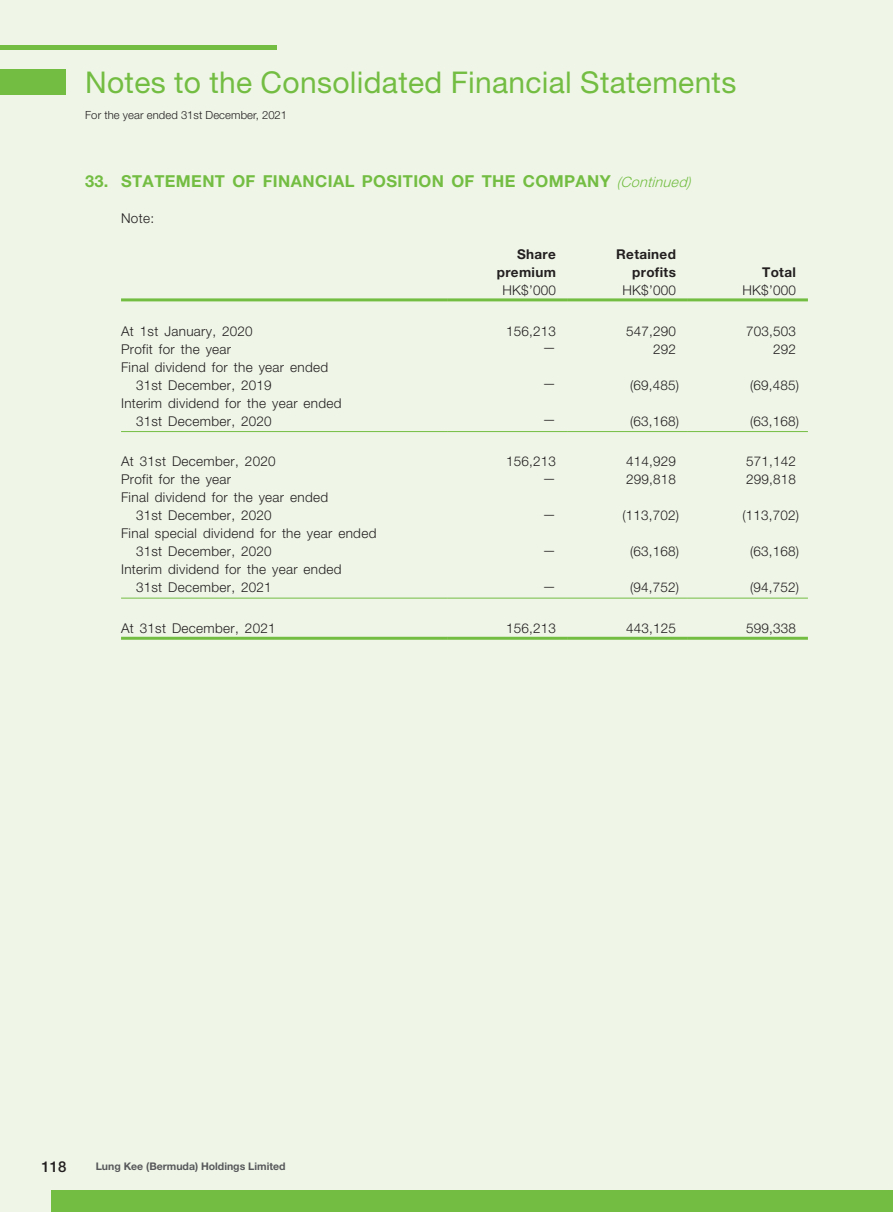
<style>
.page{position:relative;width:893px;height:1212px;background:#eff6e8}
.page>*{position:absolute;margin:0;border:0;box-sizing:border-box;transform-origin:0 0}
.t1{font:30px "Helvetica Neue LT Std";letter-spacing:.01em;color:#74bd43}
._03_H1{font:700 16.5px "Helvetica Neue LT Std";letter-spacing:.025em;color:#74bd43}
.t2{font:500 15px "Helvetica Neue LT Std";color:#231f20}
._15_Table_Stub{font:300 13.5px/18px "Helvetica Neue LT Std";letter-spacing:.025em;color:#231f20}
._01_Body_Text{font:300 13.5px "Helvetica Neue LT Std";letter-spacing:.015em;color:#231f20}
._01_Body_Text-2{font:700 13.5px/18px "Helvetica Neue LT Std";letter-spacing:.025em;color:#231f20;text-align:right}
._26___P2__Note{font:300 13.5px "Helvetica Neue LT Std";color:#231f20}
.t3{font:300 11.25px "Helvetica Neue LT Std";letter-spacing:.01em;color:#231f20}
.t4{font:700 10.5px "Helvetica Neue LT Std";color:#57585a}
.s1{font-weight:300;font-style:italic;font-size:14.25px}
</style>
<div class="page">
<hr style="left:0;top:46px;width:276px;height:4px;background:#74bd43">
<div style="left:0;top:69px;width:66px;height:26px;background:#74bd43"></div>
<div style="left:51px;top:1191px;width:842px;height:21px;background:#74bd43"></div>
<hr style="left:121px;top:298px;width:327px;height:3px;background:#74bd43">
<hr style="left:448px;top:298px;width:120px;height:3px;background:#74bd43">
<hr style="left:568px;top:298px;width:120px;height:3px;background:#74bd43">
<hr style="left:688px;top:298px;width:120px;height:3px;background:#74bd43">
<hr style="left:121px;top:431px;width:327px;height:1px;background:#74bd43">
<hr style="left:448px;top:431px;width:120px;height:1px;background:#74bd43">
<hr style="left:568px;top:431px;width:120px;height:1px;background:#74bd43">
<hr style="left:688px;top:431px;width:120px;height:1px;background:#74bd43">
<hr style="left:121px;top:598px;width:327px;height:1px;background:#74bd43">
<hr style="left:448px;top:598px;width:120px;height:1px;background:#74bd43">
<hr style="left:568px;top:598px;width:120px;height:1px;background:#74bd43">
<hr style="left:688px;top:598px;width:120px;height:1px;background:#74bd43">
<hr style="left:121px;top:637px;width:327px;height:3px;background:#74bd43">
<hr style="left:448px;top:637px;width:120px;height:3px;background:#74bd43">
<hr style="left:568px;top:637px;width:120px;height:3px;background:#74bd43">
<hr style="left:688px;top:637px;width:120px;height:3px;background:#74bd43">
<h1 class="t1" style="left:85px;top:65px;width:653px">Notes to the Consolidated Financial Statements</h1>
<p class="t3" style="left:85px;top:108px;width:203px">For the year ended 31st December, 2021</p>
<p class="_03_H1" style="left:85px;top:171px;width:607px">33. STATEMENT OF FINANCIAL POSITION OF THE COMPANY <span class="s1">(Continued)</span></p>
<p class="_26___P2__Note" style="left:121px;top:210px;width:35px">Note:</p>
<p class="_01_Body_Text-2" style="left:497px;top:245px;width:61px">Share premium</p>
<p class="_01_Body_Text-2" style="left:616px;top:245px;width:61px">Retained profits</p>
<p class="_01_Body_Text-2" style="left:762px;top:263px;width:35px">Total</p>
<p class="_01_Body_Text" style="left:502px;top:282px;width:55px">HK$’000</p>
<p class="_01_Body_Text" style="left:622px;top:282px;width:55px">HK$’000</p>
<p class="_01_Body_Text" style="left:742px;top:282px;width:55px">HK$’000</p>
<p class="_15_Table_Stub" style="left:121px;top:322px;width:133px">At 1st January, 2020</p>
<p class="_01_Body_Text" style="left:506px;top:323px;width:51px">156,213</p>
<p class="_01_Body_Text" style="left:626px;top:323px;width:51px">547,290</p>
<p class="_01_Body_Text" style="left:746px;top:323px;width:51px">703,503</p>
<p class="_15_Table_Stub" style="left:121px;top:340px;width:112px">Profit for the year</p>
<p class="_01_Body_Text" style="left:542px;top:339px;width:15px">—</p>
<p class="_01_Body_Text" style="left:653px;top:341px;width:24px">292</p>
<p class="_01_Body_Text" style="left:773px;top:341px;width:24px">292</p>
<p class="_15_Table_Stub" style="left:136px;top:358px;width:194px;text-indent:-15px">Final dividend for the year ended<br>31st December, 2019</p>
<p class="_01_Body_Text" style="left:542px;top:375px;width:15px">—</p>
<p class="_01_Body_Text" style="left:630px;top:377px;width:51px">(69,485)</p>
<p class="_01_Body_Text" style="left:750px;top:377px;width:51px">(69,485)</p>
<p class="_15_Table_Stub" style="left:136px;top:394px;width:207px;text-indent:-15px">Interim dividend for the year ended<br>31st December, 2020</p>
<p class="_01_Body_Text" style="left:542px;top:411px;width:15px">—</p>
<p class="_01_Body_Text" style="left:630px;top:413px;width:51px">(63,168)</p>
<p class="_01_Body_Text" style="left:750px;top:413px;width:51px">(63,168)</p>
<p class="_15_Table_Stub" style="left:121px;top:452px;width:156px">At 31st December, 2020</p>
<p class="_01_Body_Text" style="left:506px;top:453px;width:51px">156,213</p>
<p class="_01_Body_Text" style="left:626px;top:453px;width:51px">414,929</p>
<p class="_01_Body_Text" style="left:746px;top:453px;width:51px">571,142</p>
<p class="_15_Table_Stub" style="left:121px;top:470px;width:112px">Profit for the year</p>
<p class="_01_Body_Text" style="left:542px;top:470px;width:15px">—</p>
<p class="_01_Body_Text" style="left:626px;top:471px;width:51px">299,818</p>
<p class="_01_Body_Text" style="left:746px;top:471px;width:51px">299,818</p>
<p class="_15_Table_Stub" style="left:136px;top:488px;width:194px;text-indent:-15px">Final dividend for the year ended<br>31st December, 2020</p>
<p class="_01_Body_Text" style="left:542px;top:506px;width:15px">—</p>
<p class="_01_Body_Text" style="left:622px;top:507px;width:58px">(113,702)</p>
<p class="_01_Body_Text" style="left:742px;top:507px;width:58px">(113,702)</p>
<p class="_15_Table_Stub" style="left:136px;top:524px;width:242px;text-indent:-15px">Final special dividend for the year ended<br>31st December, 2020</p>
<p class="_15_Table_Stub" style="left:136px;top:560px;width:207px;text-indent:-15px">Interim dividend for the year ended<br>31st December, 2021</p>
<p class="_01_Body_Text" style="left:542px;top:542px;width:15px">—</p>
<p class="_01_Body_Text" style="left:630px;top:543px;width:51px">(63,168)</p>
<p class="_01_Body_Text" style="left:750px;top:543px;width:51px">(63,168)</p>
<p class="_01_Body_Text" style="left:542px;top:578px;width:15px">—</p>
<p class="_01_Body_Text" style="left:630px;top:579px;width:51px">(94,752)</p>
<p class="_01_Body_Text" style="left:750px;top:579px;width:51px">(94,752)</p>
<p class="_15_Table_Stub" style="left:121px;top:619px;width:156px">At 31st December, 2021</p>
<p class="_01_Body_Text" style="left:506px;top:620px;width:51px">156,213</p>
<p class="_01_Body_Text" style="left:626px;top:620px;width:51px">443,125</p>
<p class="_01_Body_Text" style="left:746px;top:620px;width:51px">599,338</p>
<p class="t2" style="left:42px;top:1158px;width:27px">118</p>
<p class="t4" style="left:96px;top:1160px;width:191px">Lung Kee (Bermuda) Holdings Limited</p>
</div>
